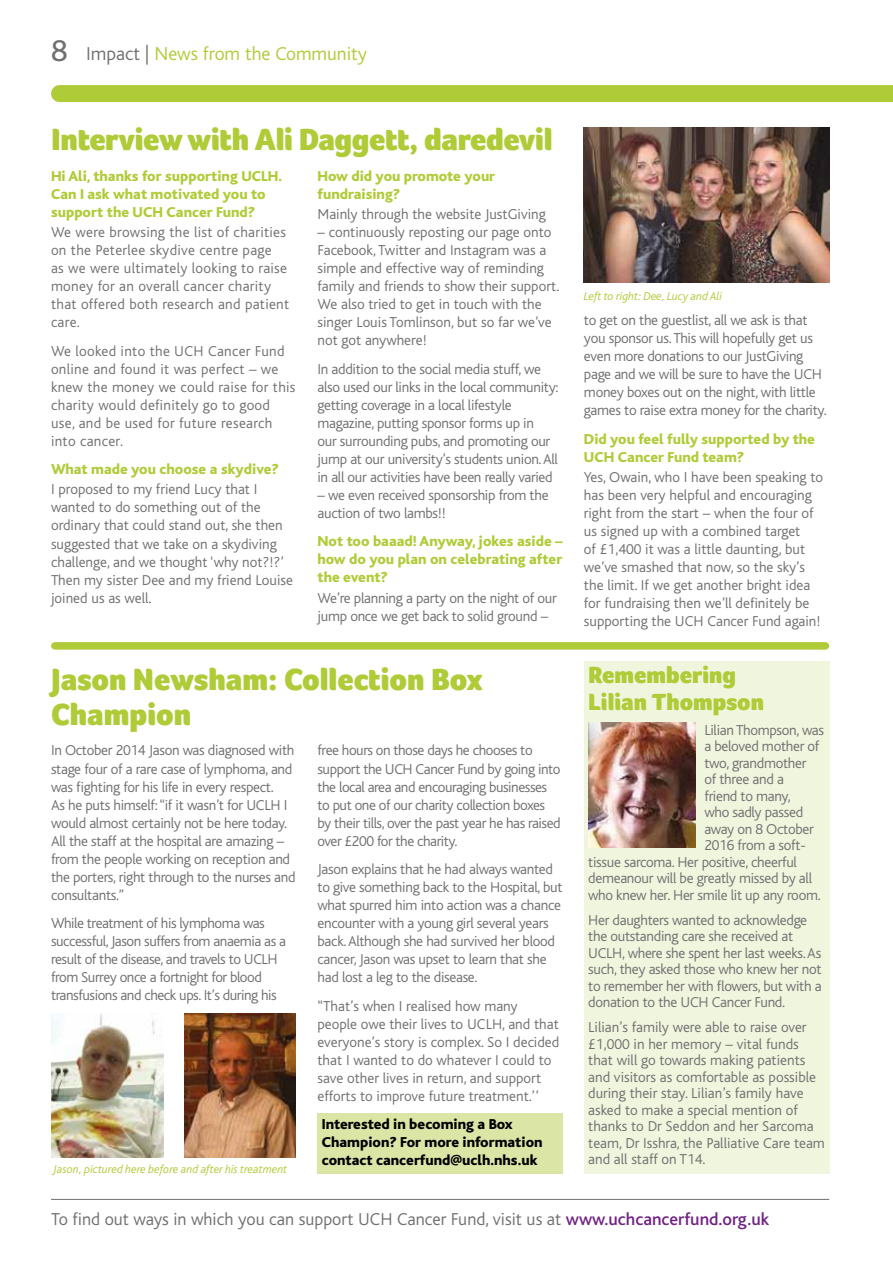
<style>
.page{position:relative;width:893px;height:1263px;background:#fff}
.page>*{position:absolute;margin:0;border:0;box-sizing:border-box;transform-origin:0 0}
.t1{font:900 31.5px/34.5px "Foco";letter-spacing:-.01em;color:#afcb37}
.t2{font:900 24px/27px "Foco";color:#afcb37}
.t3{font:300 19.5px "Bliss";color:#afcb37}
.t4{font:300 18px "Bliss";color:#706f6f}
.t5{font:300 15px/18px "Bliss";letter-spacing:-.02em;color:#706f6f}
.t6{font:300 15px/18px "Bliss";color:#706f6f}
.t7{font:300 15px/18px "Bliss";letter-spacing:.02em;color:#706f6f}
.t8{font:800 15px/18px "Bliss";color:#afcb37}
.t9{font:800 15px/18px "Bliss";color:#000}
.t10{font:italic 300 12px "Bliss";color:#afcb37}
.s1{font-weight:400;font-size:31.5px;color:#706f6f}
.s2{color:#706f6f}
.s3{font-weight:500;color:#702283}
</style>
<div class="page">
<hr style="left:51px;top:1199px;width:778px;height:1px;background:#706f6f">
<div style="left:60px;top:85px;width:833px;height:17px;background:#afcb37"></div>
<img style="left:584px;top:128px;width:245px;height:155px">
<div style="left:55px;top:642px;width:770px;height:8px;background:#afcb37"></div>
<div style="left:584px;top:661px;width:245px;height:513px;background:#f0f5de"></div>
<img style="left:588px;top:723px;width:108px;height:124px">
<img style="left:51px;top:1013px;width:112px;height:145px">
<img style="left:184px;top:1013px;width:112px;height:145px">
<div style="left:317px;top:1113px;width:246px;height:61px;background:#dae5a6"></div>
<h3 class="t3" style="left:51px;top:43px;width:318px"><span class="s1">8</span> <span class="s2">Impact |</span> News from the Community</h3>
<h1 class="t1" style="left:51px;top:122px;width:503px">Interview with Ali Daggett, daredevil</h1>
<p class="t8" style="left:51px;top:167px;width:233px">Hi Ali, thanks for supporting UCLH.<br>Can I ask what motivated you to support the UCH Cancer Fund?</p>
<p class="t7" style="left:51px;top:223px;width:240px">We were browsing the list of charities on the Peterlee skydive centre page<br>as we were ultimately looking to raise money for an overall cancer charity that offered both research and patient care.</p>
<p class="t7" style="left:51px;top:342px;width:246px">We looked into the UCH Cancer Fund online and found it was perfect – we knew the money we could raise for this charity would definitely go to good use, and be used for future research into cancer.</p>
<p class="t8" style="left:51px;top:461px;width:229px">What made you choose a skydive?</p>
<p class="t6" style="left:51px;top:481px;width:243px">I proposed to my friend Lucy that I wanted to do something out of the ordinary that could stand out, she then suggested that we take on a skydiving challenge, and we thought ‘why not?!?’ Then my sister Dee and my friend Louise joined us as well.</p>
<p class="t8" style="left:317px;top:167px;width:179px">How did you promote your fundraising?</p>
<p class="t6" style="left:317px;top:205px;width:230px">Mainly through the website JustGiving</p>
<p class="t6" style="left:317px;top:223px;width:243px">– continuously reposting our page onto Facebook, Twitter and Instagram was a simple and effective way of reminding family and friends to show their support.<br>We also tried to get in touch with the singer Louis Tomlinson, but so far we’ve not got anywhere!</p>
<p class="t5" style="left:317px;top:360px;width:242px">In addition to the social media stuff, we also used our links in the local community: getting coverage in a local lifestyle magazine, putting sponsor forms up in<br>our surrounding pubs, and promoting our jump at our university’s students union. All in all our activities have been really varied</p>
<p class="t5" style="left:317px;top:486px;width:233px">– we even received sponsorship from the auction of two lambs!!</p>
<p class="t8" style="left:317px;top:533px;width:247px;text-align:justify">Not too baaad! Anyway, jokes aside – how do you plan on celebrating after the event?</p>
<p class="t5" style="left:317px;top:589px;width:241px">We’re planning a party on the night of our jump once we get back to solid ground –</p>
<h1 class="t1" style="left:51px;top:662px;width:433px">Jason Newsham: Collection Box<br>Champion</h1>
<p class="t5" style="left:51px;top:742px;width:246px">In October 2014 Jason was diagnosed with stage four of a rare case of lymphoma, and was fighting for his life in every respect.<br>As he puts himself: “if it wasn’t for UCLH I would almost certainly not be here today.<br>All the staff at the hospital are amazing – from the people working on reception and the porters, right through to the nurses and consultants.”</p>
<p class="t5" style="left:51px;top:914px;width:236px">While treatment of his lymphoma was successful, Jason suffers from anaemia as a result of the disease, and travels to UCLH from Surrey once a fortnight for blood transfusions and check ups. It’s during his</p>
<p class="t5" style="left:317px;top:742px;width:245px">free hours on those days he chooses to support the UCH Cancer Fund by going into the local area and encouraging businesses to put one of our charity collection boxes by their tills, over the past year he has raised over £200 for the charity.</p>
<p class="t5" style="left:317px;top:860px;width:246px">Jason explains that he had always wanted to give something back to the Hospital, but what spurred him into action was a chance encounter with a young girl several years back. Although she had survived her blood cancer, Jason was upset to learn that she had lost a leg to the disease.</p>
<p class="t6" style="left:317px;top:997px;width:243px">“That’s when I realised how many people owe their lives to UCLH, and that everyone’s story is complex. So I decided that I wanted to do whatever I could to save other lives in return, and support efforts to improve future treatment.’’</p>
<p class="t10" style="left:53px;top:1163px;width:235px">Jason, pictured here before and after his treatment</p>
<p class="t9" style="left:322px;top:1115px;width:222px">Interested in becoming a Box<br>Champion? For more information contact cancerfund@uclh.nhs.uk</p>
<p class="t10" style="left:584px;top:290px;width:140px">Left to right: Dee, Lucy and Ali</p>
<p class="t5" style="left:584px;top:311px;width:244px">to get on the guestlist, all we ask is that you sponsor us. This will hopefully get us even more donations to our JustGiving page and we will be sure to have the UCH money boxes out on the night, with little games to raise extra money for the charity.</p>
<p class="t8" style="left:584px;top:430px;width:233px">Did you feel fully supported by the<br>UCH Cancer Fund team?</p>
<p class="t6" style="left:584px;top:468px;width:241px">Yes, Owain, who I have been speaking to has been very helpful and encouraging right from the start – when the four of us signed up with a combined target<br>of £1,400 it was a little daunting, but we’ve smashed that now, so the sky’s the limit. If we get another bright idea for fundraising then we’ll definitely be supporting the UCH Cancer Fund again!</p>
<h2 class="t2" style="left:588px;top:661px;width:177px">Remembering<br>Lilian Thompson</h2>
<p class="t5" style="left:704px;top:721px;width:121px">Lilian Thompson, was</p>
<p class="t5" style="left:704px;top:738px;width:116px">a beloved mother of</p>
<p class="t5" style="left:704px;top:754px;width:104px">two, grandmother</p>
<p class="t5" style="left:704px;top:771px;width:81px">of three and a</p>
<p class="t5" style="left:704px;top:787px;width:88px">friend to many,</p>
<p class="t5" style="left:704px;top:804px;width:100px">who sadly passed</p>
<p class="t5" style="left:704px;top:820px;width:111px">away on 8 October</p>
<p class="t5" style="left:704px;top:837px;width:103px">2016 from a soft-</p>
<p class="t5" style="left:588px;top:853px;width:210px">tissue sarcoma. Her positive, cheerful</p>
<p class="t5" style="left:588px;top:870px;width:225px">demeanour will be greatly missed by all</p>
<p class="t5" style="left:588px;top:886px;width:234px">who knew her. Her smile lit up any room.</p>
<p class="t5" style="left:588px;top:912px;width:235px;line-height:16.5px">Her daughters wanted to acknowledge the outstanding care she received at UCLH, where she spent her last weeks. As such, they asked those who knew her not to remember her with flowers, but with a donation to the UCH Cancer Fund.</p>
<p class="t6" style="left:588px;top:1019px;width:238px;line-height:16.5px">Lilian’s family were able to raise over £1,000 in her memory – vital funds that will go towards making patients and visitors as comfortable as possible during their stay. Lilian’s family have asked to make a special mention of thanks to Dr Seddon and her Sarcoma team, Dr Isshra, the Palliative Care team and all staff on T14.</p>
<p class="t4" style="left:51px;top:1210px;width:720px">To find out ways in which you can support UCH Cancer Fund, visit us at <span class="s3">www.uchcancerfund.org.uk</span></p>
</div>
